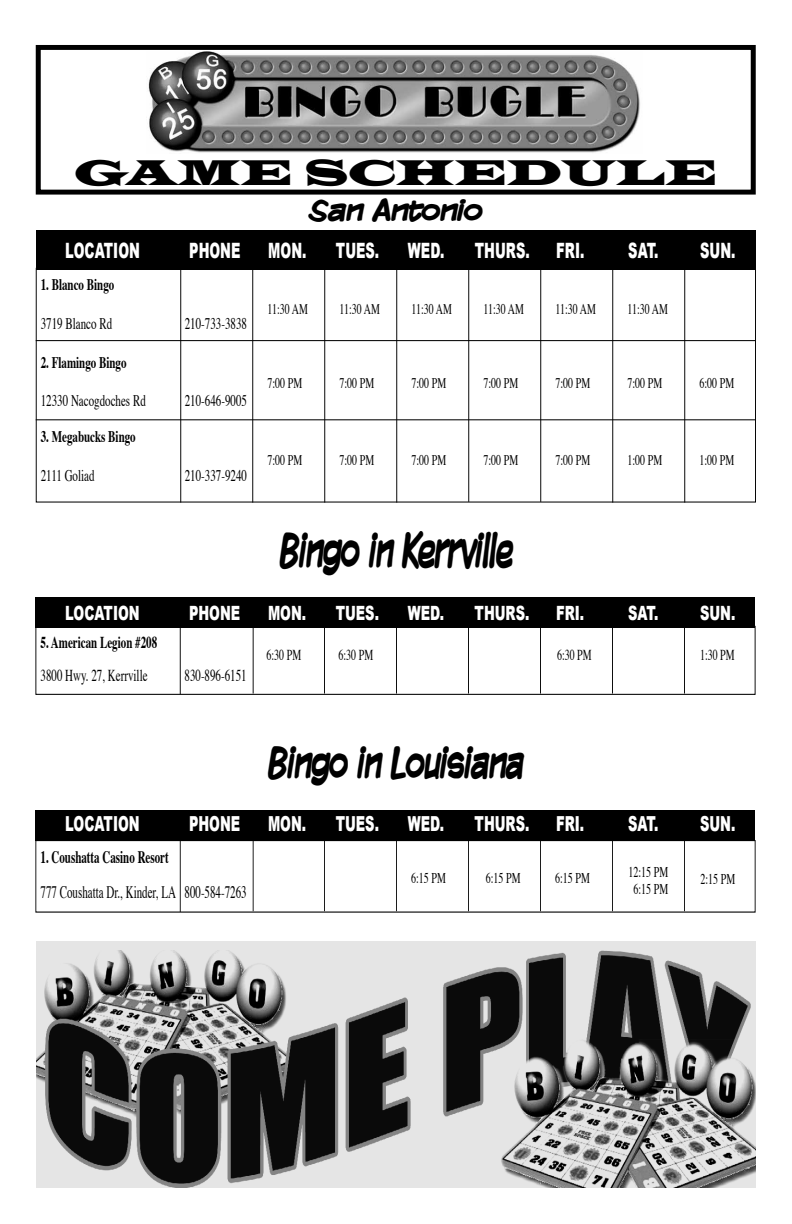
<style>
.page{position:relative;width:792px;height:1224px;background:#fff}
.page>*{position:absolute;margin:0;border:0;box-sizing:border-box;transform-origin:0 0}
.t1{font:700 49.9px "Komika Display";color:#000;scale:.58 1}
.t2{font:700 45.9px "Komika Display";color:#000;scale:.63 1}
.t3{font:36.8px "Latin Wid D";color:#000}
.t4{font:700 31.2px "Komika Display";color:#000;scale:.92 1}
.t5{font:900 21.2px "Arial";color:#fff;scale:.61 1}
.t6{font:900 20.7px "Arial";color:#fff;scale:.63 1}
.t7{font:900 19.7px "Arial";color:#fff;scale:.66 1}
.t8{font:17.5px "Times";color:#000;scale:.63 1}
.t9{font:700 17.5px "Times";color:#000;scale:.63 1}
.t10{font:16.6px "Times";color:#000;scale:.66 1}
.t11{font:700 16.6px "Times";color:#000;scale:.66 1}
.t12{font:16.2px "Times";color:#000;scale:.68 1}
.t13{font:700 16.2px "Times";color:#000;scale:.68 1}
.t14{font:15.1px "Times";color:#000;scale:.66 1}
.t15{font:14.9px/17.9px "Times";color:#000;text-align:center;scale:.67 1}
.t16{font:14.7px "Times";color:#000;scale:.68 1}
</style>
<div class="page">
<div style="left:36px;top:45px;width:720px;height:150px;border:5px solid #000"></div>
<img style="left:148px;top:51px;width:492px;height:102px">
<div style="left:35px;top:626px;width:721px;height:69px;border:1px solid #000"></div>
<div style="left:36px;top:598px;width:720px;height:30px;background:#000"></div>
<hr style="left:324px;top:621px;width:1px;height:73px;background:#000">
<hr style="left:396px;top:621px;width:1px;height:73px;background:#000">
<hr style="left:468px;top:621px;width:1px;height:73px;background:#000">
<hr style="left:540px;top:621px;width:1px;height:73px;background:#000">
<hr style="left:612px;top:621px;width:1px;height:73px;background:#000">
<hr style="left:684px;top:621px;width:1px;height:73px;background:#000">
<hr style="left:253px;top:621px;width:1px;height:73px;background:#000">
<hr style="left:180px;top:622px;width:1px;height:72px;background:#000">
<div style="left:36px;top:811px;width:720px;height:30px;background:#000"></div>
<hr style="left:324px;top:834px;width:1px;height:77px;background:#000">
<hr style="left:396px;top:834px;width:1px;height:77px;background:#000">
<hr style="left:468px;top:834px;width:1px;height:77px;background:#000">
<hr style="left:540px;top:834px;width:1px;height:77px;background:#000">
<hr style="left:612px;top:834px;width:1px;height:77px;background:#000">
<hr style="left:684px;top:834px;width:1px;height:77px;background:#000">
<hr style="left:253px;top:834px;width:1px;height:77px;background:#000">
<hr style="left:180px;top:836px;width:1px;height:76px;background:#000">
<div style="left:36px;top:230px;width:720px;height:39px;background:#000"></div>
<hr style="left:180px;top:268px;width:1px;height:235px;background:#000">
<div style="left:36px;top:268px;width:720px;height:235px;border:1px solid #000"></div>
<hr style="left:252px;top:268px;width:1px;height:235px;background:#000">
<hr style="left:324px;top:268px;width:1px;height:235px;background:#000">
<hr style="left:396px;top:268px;width:1px;height:235px;background:#000">
<hr style="left:468px;top:268px;width:1px;height:234px;background:#000">
<hr style="left:540px;top:268px;width:1px;height:234px;background:#000">
<hr style="left:612px;top:268px;width:1px;height:235px;background:#000">
<hr style="left:684px;top:268px;width:1px;height:235px;background:#000">
<hr style="left:36px;top:340px;width:720px;height:1px;background:#000">
<hr style="left:36px;top:419px;width:720px;height:1px;background:#000">
<div style="left:36px;top:942px;width:720px;height:246px;background:#e5e5e5"></div>
<img style="left:36px;top:951px;width:720px;height:237px">
<h3 class="t3" style="left:75px;top:151px;width:644px">GAME SCHEDULE</h3>
<h3 class="t4" style="left:309px;top:190px;width:189px">San Antonio</h3>
<h3 class="t5" style="left:65px;top:234px;width:124px">LOCATION</h3>
<h3 class="t5" style="left:189px;top:234px;width:86px">PHONE</h3>
<h3 class="t5" style="left:268px;top:234px;width:64px">MON.</h3>
<h3 class="t5" style="left:336px;top:234px;width:73px">TUES.</h3>
<h3 class="t5" style="left:408px;top:234px;width:62px">WED.</h3>
<h3 class="t5" style="left:475px;top:234px;width:91px">THURS.</h3>
<h3 class="t5" style="left:556px;top:234px;width:48px">FRI.</h3>
<h3 class="t5" style="left:628px;top:234px;width:51px">SAT.</h3>
<h3 class="t5" style="left:700px;top:234px;width:59px">SUN.</h3>
<p class="t13" style="left:41px;top:278px;width:110px">1. Blanco Bingo</p>
<p class="t12" style="left:41px;top:317px;width:107px">3719 Blanco Rd</p>
<p class="t12" style="left:185px;top:317px;width:93px">210-733-3838</p>
<p class="t13" style="left:41px;top:355px;width:128px">2. Flamingo Bingo</p>
<p class="t12" style="left:41px;top:394px;width:156px">12330 Nacogdoches Rd</p>
<p class="t12" style="left:185px;top:394px;width:93px">210-646-9005</p>
<p class="t13" style="left:41px;top:430px;width:141px">3. Megabucks Bingo</p>
<p class="t12" style="left:41px;top:469px;width:81px">2111 Goliad</p>
<p class="t12" style="left:185px;top:469px;width:93px">210-337-9240</p>
<p class="t16" style="left:268px;top:303px;width:61px">11:30 AM</p>
<p class="t16" style="left:340px;top:303px;width:61px">11:30 AM</p>
<p class="t16" style="left:412px;top:303px;width:61px">11:30 AM</p>
<p class="t16" style="left:484px;top:303px;width:61px">11:30 AM</p>
<p class="t16" style="left:556px;top:303px;width:61px">11:30 AM</p>
<p class="t16" style="left:628px;top:303px;width:61px">11:30 AM</p>
<p class="t16" style="left:268px;top:377px;width:53px">7:00 PM</p>
<p class="t16" style="left:340px;top:377px;width:53px">7:00 PM</p>
<p class="t16" style="left:412px;top:377px;width:53px">7:00 PM</p>
<p class="t16" style="left:484px;top:377px;width:53px">7:00 PM</p>
<p class="t16" style="left:556px;top:377px;width:53px">7:00 PM</p>
<p class="t16" style="left:628px;top:377px;width:53px">7:00 PM</p>
<p class="t16" style="left:700px;top:377px;width:53px">6:00 PM</p>
<p class="t16" style="left:268px;top:454px;width:53px">7:00 PM</p>
<p class="t16" style="left:340px;top:454px;width:53px">7:00 PM</p>
<p class="t16" style="left:412px;top:454px;width:53px">7:00 PM</p>
<p class="t16" style="left:484px;top:454px;width:53px">7:00 PM</p>
<p class="t16" style="left:556px;top:454px;width:53px">7:00 PM</p>
<p class="t16" style="left:628px;top:454px;width:53px">1:00 PM</p>
<p class="t16" style="left:700px;top:454px;width:53px">1:00 PM</p>
<h1 class="t1" style="left:279px;top:518px;width:402px">Bingo in Kerrville</h1>
<h3 class="t7" style="left:65px;top:598px;width:115px">LOCATION</h3>
<h3 class="t7" style="left:189px;top:598px;width:79px">PHONE</h3>
<h3 class="t7" style="left:268px;top:598px;width:59px">MON.</h3>
<h3 class="t7" style="left:336px;top:598px;width:67px">TUES.</h3>
<h3 class="t7" style="left:408px;top:598px;width:57px">WED.</h3>
<h3 class="t7" style="left:475px;top:598px;width:85px">THURS.</h3>
<h3 class="t7" style="left:556px;top:598px;width:44px">FRI.</h3>
<h3 class="t7" style="left:628px;top:598px;width:47px">SAT.</h3>
<h3 class="t7" style="left:700px;top:598px;width:55px">SUN.</h3>
<p class="t11" style="left:40px;top:635px;width:178px">5. American Legion #208</p>
<p class="t10" style="left:40px;top:669px;width:164px">3800 Hwy. 27, Kerrville</p>
<p class="t10" style="left:185px;top:669px;width:96px">830-896-6151</p>
<p class="t14" style="left:266px;top:648px;width:54px">6:30 PM</p>
<p class="t14" style="left:338px;top:648px;width:54px">6:30 PM</p>
<p class="t14" style="left:557px;top:648px;width:54px">6:30 PM</p>
<p class="t14" style="left:700px;top:648px;width:54px">1:30 PM</p>
<h2 class="t2" style="left:268px;top:733px;width:407px">Bingo in Louisiana</h2>
<h3 class="t6" style="left:65px;top:808px;width:120px">LOCATION</h3>
<h3 class="t6" style="left:189px;top:808px;width:83px">PHONE</h3>
<h3 class="t6" style="left:268px;top:808px;width:62px">MON.</h3>
<h3 class="t6" style="left:336px;top:808px;width:70px">TUES.</h3>
<h3 class="t6" style="left:408px;top:808px;width:60px">WED.</h3>
<h3 class="t6" style="left:475px;top:808px;width:89px">THURS.</h3>
<h3 class="t6" style="left:556px;top:808px;width:46px">FRI.</h3>
<h3 class="t6" style="left:628px;top:808px;width:50px">SAT.</h3>
<h3 class="t6" style="left:700px;top:808px;width:58px">SUN.</h3>
<p class="t9" style="left:40px;top:850px;width:205px">1. Coushatta Casino Resort</p>
<p class="t8" style="left:40px;top:885px;width:329px">777 Coushatta Dr., Kinder, LA 800-584-7263</p>
<p class="t15" style="left:411px;top:870px;width:53px">6:15 PM</p>
<p class="t15" style="left:486px;top:870px;width:53px">6:15 PM</p>
<p class="t15" style="left:555px;top:870px;width:53px">6:15 PM</p>
<p class="t15" style="left:629px;top:864px;width:61px">12:15 PM<br>6:15 PM</p>
<p class="t15" style="left:701px;top:872px;width:53px">2:15 PM</p>
</div>
